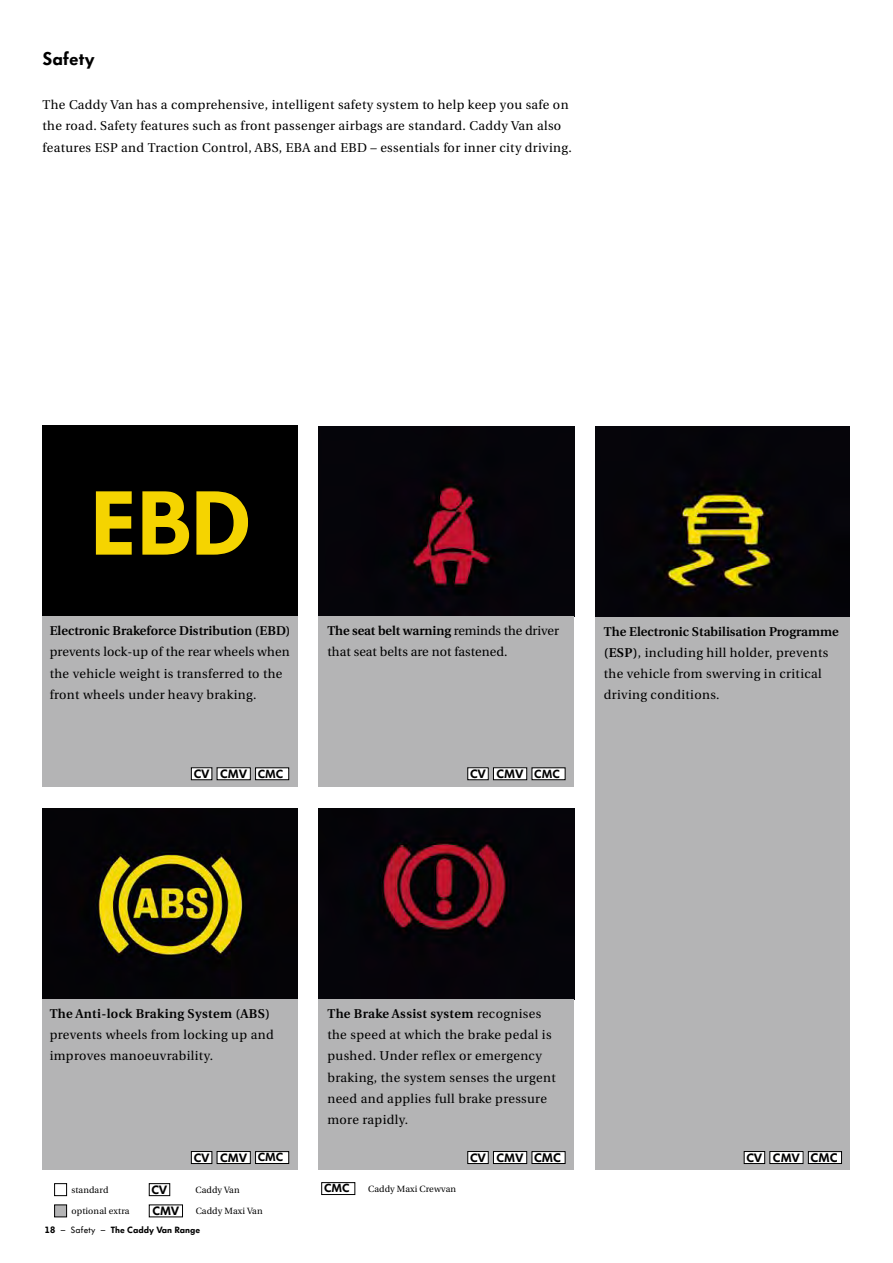
<style>
.page{position:relative;width:893px;height:1263px;background:#fff}
.page>*{position:absolute;margin:0;border:0;box-sizing:border-box;transform-origin:0 0}
.t1{font:900 89.25px "VW Headline OT";color:#f5d400}
.t2{font:900 18px "VW Headline OT";letter-spacing:.005em;color:#000}
.t3{font:12.75px/21.3px "VW Utopia";letter-spacing:.025em;color:#000}
.t4{font:12.75px/21.3px "VW Utopia Bk Tab";letter-spacing:.025em;color:#000}
.t5{font:12.75px/21.3px "VW Utopia";color:#000}
.t6{font:600 12.75px "VW Utopia";color:#000}
.t7{font:600 12.75px "VW Utopia";letter-spacing:.025em;color:#000}
.t8{font:900 12px "VW Headline OT";letter-spacing:-.015em;color:#000}
.t9{font:900 11.55px "VW Headline";color:#000}
.t10{font:9px "VW Utopia Bk Tab";letter-spacing:.01em;color:#000}
.t11{font:900 9px "VW Headline OT";color:#000}
.t12{font:9px "VW Utopia";letter-spacing:.01em;color:#000}
.s1{font-family:"VW Headline";font-size:11.55px}
.s2{font-weight:600}
.s3{font-family:"VW Headline";font-size:12.3px}
.s4{font-weight:400}
</style>
<div class="page">
<div style="left:43px;top:425px;width:255px;height:192px;background:#000"></div>
<div style="left:43px;top:617px;width:255px;height:170px;background:#b4b4b5"></div>
<img style="left:319px;top:426px;width:255px;height:191px">
<div style="left:319px;top:617px;width:255px;height:170px;background:#b4b4b5"></div>
<img style="left:43px;top:808px;width:255px;height:192px">
<div style="left:43px;top:1000px;width:255px;height:170px;background:#b4b4b5"></div>
<img style="left:319px;top:808px;width:255px;height:192px">
<div style="left:319px;top:1000px;width:255px;height:170px;background:#b4b4b5"></div>
<div style="left:595px;top:468px;width:255px;height:702px;background:#b4b4b5"></div>
<img style="left:595px;top:426px;width:255px;height:191px">
<div style="left:191px;top:768px;width:21px;height:12px;background:#fff"></div>
<div style="left:217px;top:768px;width:33px;height:12px;background:#fff"></div>
<div style="left:255px;top:767px;width:34px;height:13px;background:#fff;border:1px solid #000"></div>
<div style="left:191px;top:1151px;width:21px;height:12px;background:#fff"></div>
<div style="left:191px;top:1151px;width:21px;height:13px;border:1px solid #000"></div>
<div style="left:217px;top:1151px;width:33px;height:12px;background:#fff"></div>
<div style="left:217px;top:1151px;width:34px;height:13px;border:1px solid #000"></div>
<div style="left:255px;top:1151px;width:34px;height:13px;background:#fff;border:1px solid #000"></div>
<div style="left:468px;top:768px;width:20px;height:12px;background:#fff"></div>
<div style="left:467px;top:767px;width:22px;height:13px;border:1px solid #000"></div>
<div style="left:493px;top:768px;width:34px;height:12px;background:#fff"></div>
<div style="left:531px;top:767px;width:35px;height:13px;background:#fff;border:1px solid #000"></div>
<div style="left:468px;top:1151px;width:20px;height:12px;background:#fff"></div>
<div style="left:467px;top:1151px;width:22px;height:13px;border:1px solid #000"></div>
<div style="left:493px;top:1151px;width:34px;height:12px;background:#fff"></div>
<div style="left:493px;top:1151px;width:34px;height:13px;border:1px solid #000"></div>
<div style="left:531px;top:1151px;width:35px;height:13px;background:#fff;border:1px solid #000"></div>
<div style="left:744px;top:1151px;width:21px;height:12px;background:#fff"></div>
<div style="left:744px;top:1151px;width:21px;height:13px;border:1px solid #000"></div>
<div style="left:770px;top:1151px;width:33px;height:12px;background:#fff"></div>
<div style="left:769px;top:1151px;width:34px;height:13px;border:1px solid #000"></div>
<div style="left:808px;top:1151px;width:34px;height:13px;background:#fff;border:1px solid #000"></div>
<div style="left:149px;top:1183px;width:21px;height:13px;border:1px solid #000"></div>
<div style="left:54px;top:1183px;width:13px;height:13px;background:#fff;border:1px solid #000"></div>
<div style="left:54px;top:1204px;width:13px;height:13px;background:#b4b4b5;border:1px solid #000"></div>
<div style="left:321px;top:1182px;width:34px;height:13px;border:1px solid #000"></div>
<h2 class="t2" style="left:43px;top:46px;width:54px">Safety</h2>
<p class="t4" style="left:43px;top:94px;width:531px">The Caddy Van has a comprehensive, intelligent safety system to help keep you safe on the road. Safety features such as front passenger airbags are standard. Caddy Van also features ESP and Traction Control, ABS, EBA and EBD – essentials for inner city driving.</p>
<h1 class="t1" style="left:89px;top:464px;width:164px">ebd</h1>
<p class="t6" style="left:50px;top:623px;width:242px">Electronic Brakeforce Distribution (EBD)</p>
<p class="t3" style="left:50px;top:641px;width:242px">prevents lock-up of the rear wheels when the vehicle weight is transferred to the front wheels under heavy braking.</p>
<p class="t8" style="left:194px;top:766px;width:91px">CV CMV <span class="s1">CMC</span></p>
<p class="t5" style="left:327px;top:620px;width:233px"><span class="s2">The seat belt warning</span> reminds the driver that seat belts are not fastened.</p>
<p class="t8" style="left:470px;top:766px;width:91px">CV CMV <span class="s1">CMC</span></p>
<p class="t3" style="left:604px;top:621px;width:237px"><span class="s2">The Electronic Stabilisation Programme (ESP)</span>, including hill holder, prevents the vehicle from swerving in critical driving conditions.</p>
<p class="t7" style="left:50px;top:1006px;width:222px">The Anti-lock Braking System (ABS)</p>
<p class="t3" style="left:50px;top:1024px;width:226px">prevents wheels from locking up and improves manoeuvrability.</p>
<p class="t3" style="left:327px;top:1003px;width:230px"><span class="s2">The Brake Assist system</span> recognises the speed at which the brake pedal is pushed. Under reflex or emergency braking, the system senses the urgent need and applies full brake pressure more rapidly.</p>
<p class="t8" style="left:194px;top:1149px;width:91px">CV CMV <span class="s1">CMC</span></p>
<p class="t8" style="left:470px;top:1149px;width:93px">CV CMV <span class="s3">CMC</span></p>
<p class="t8" style="left:746px;top:1149px;width:93px">CV CMV <span class="s3">CMC</span></p>
<p class="t12" style="left:71px;top:1185px;width:39px">standard</p>
<p class="t12" style="left:71px;top:1206px;width:60px">optional extra</p>
<p class="t8" style="left:152px;top:1182px;width:17px">CV</p>
<p class="t10" style="left:196px;top:1185px;width:46px">Caddy Van</p>
<p class="t8" style="left:152px;top:1203px;width:29px">CMV</p>
<p class="t10" style="left:196px;top:1206px;width:68px">Caddy Maxi Van</p>
<p class="t9" style="left:324px;top:1181px;width:27px">CMC</p>
<p class="t10" style="left:368px;top:1184px;width:90px">Caddy Maxi Crewvan</p>
<p class="t11" style="left:45px;top:1224px;width:157px">18 <span class="s4">– Safety –</span> The Caddy Van Range</p>
</div>
